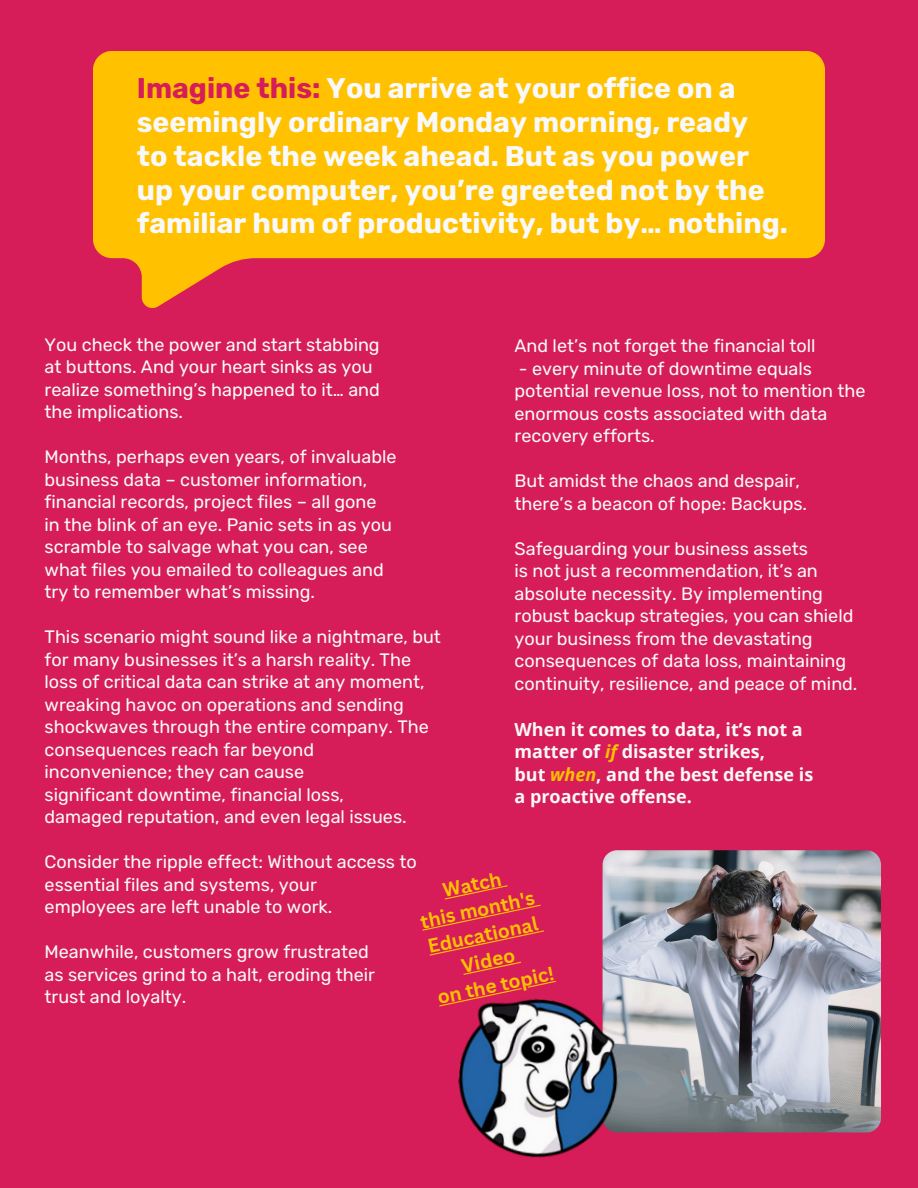
<style>
.page{position:relative;width:918px;height:1188px;background:#d61d59}
.page>*{position:absolute;margin:0;border:0;box-sizing:border-box;transform-origin:0 0}
.t1{font:700 28.5px/33.8px "Rubik";color:#f9f9f9}
.t2{font:700 19.2px/26px "Canva Sans";color:#ffc100;text-align:center}
.t3{font:18px/22.5px "Rubik";color:#f9f9f9}
.t4{font:700 18px/22.5px "Open Sans";color:#f9f9f9}
.s1{color:#d61d59}
.s2{font-style:italic;color:#ffc100}
</style>
<div class="page">
<svg style="left:93px;top:51px;width:732px;height:257px;fill:#ffc100"></svg>
<img style="left:603px;top:850px;width:278px;height:283px;border-radius:15px">
<img style="left:458px;top:991px;width:168px;height:167px">
<svg style="left:422px;top:885px;width:122px;height:71px"></svg>
<svg style="left:463px;top:962px;width:58px;height:13px"></svg>
<svg style="left:439px;top:981px;width:117px;height:26px"></svg>
<p class="t1" style="left:137px;top:72px;width:653px"><span class="s1">Imagine this:</span> You arrive at your office on a seemingly ordinary Monday morning, ready<br>to tackle the week ahead. But as you power up your computer, you’re greeted not by the familiar hum of productivity, but by… nothing.</p>
<p class="t3" style="left:45px;top:334px;width:337px">You check the power and start stabbing</p>
<p class="t3" style="left:45px;top:356px;width:330px">at buttons. And your heart sinks as you</p>
<p class="t3" style="left:45px;top:379px;width:337px">realize something’s happened to it… and</p>
<p class="t3" style="left:45px;top:401px;width:140px">the implications.</p>
<p class="t3" style="left:45px;top:446px;width:353px">Months, perhaps even years, of invaluable business data – customer information,</p>
<p class="t3" style="left:45px;top:491px;width:334px">financial records, project files – all gone</p>
<p class="t3" style="left:45px;top:514px;width:349px">in the blink of an eye. Panic sets in as you scramble to salvage what you can, see</p>
<p class="t3" style="left:45px;top:559px;width:341px">what files you emailed to colleagues and</p>
<p class="t3" style="left:45px;top:581px;width:272px">try to remember what’s missing.</p>
<p class="t3" style="left:45px;top:626px;width:398px">This scenario might sound like a nightmare, but for many businesses it’s a harsh reality. The loss of critical data can strike at any moment, wreaking havoc on operations and sending shockwaves through the entire company. The consequences reach far beyond inconvenience; they can cause</p>
<p class="t3" style="left:45px;top:784px;width:301px">significant downtime, financial loss,</p>
<p class="t3" style="left:45px;top:806px;width:364px">damaged reputation, and even legal issues.</p>
<p class="t3" style="left:45px;top:851px;width:374px">Consider the ripple effect: Without access to essential files and systems, your</p>
<p class="t3" style="left:45px;top:896px;width:289px">employees are left unable to work.</p>
<p class="t3" style="left:45px;top:941px;width:326px">Meanwhile, customers grow frustrated</p>
<p class="t3" style="left:45px;top:964px;width:332px">as services grind to a halt, eroding their</p>
<p class="t3" style="left:45px;top:986px;width:143px">trust and loyalty.</p>
<p class="t3" style="left:515px;top:335px;width:302px">And let’s not forget the financial toll</p>
<p class="t3" style="left:515px;top:357px;width:352px">- every minute of downtime equals potential revenue loss, not to mention the enormous costs associated with data recovery efforts.</p>
<p class="t3" style="left:515px;top:470px;width:287px">But amidst the chaos and despair,</p>
<p class="t3" style="left:515px;top:492px;width:294px">there’s a beacon of hope: Backups.</p>
<p class="t3" style="left:515px;top:537px;width:295px">Safeguarding your business assets</p>
<h2 class="t3" style="left:515px;top:560px;width:344px">is not just a recommendation, it’s an absolute necessity. By implementing robust backup strategies, you can shield your business from the devastating consequences of data loss, maintaining continuity, resilience, and peace of mind.</h2>
<p class="t4" style="left:515px;top:718px;width:300px">When it comes to data, it’s not a matter of <span class="s2">if</span> disaster strikes,<br>but <span class="s2">when</span>, and the best defense is a proactive offense.</p>
<p class="t2" style="left:413px;top:883px;width:121px;rotate:-12deg">Watch<br>this month's<br>Educational<br>Video<br>on the topic!</p>
</div>
